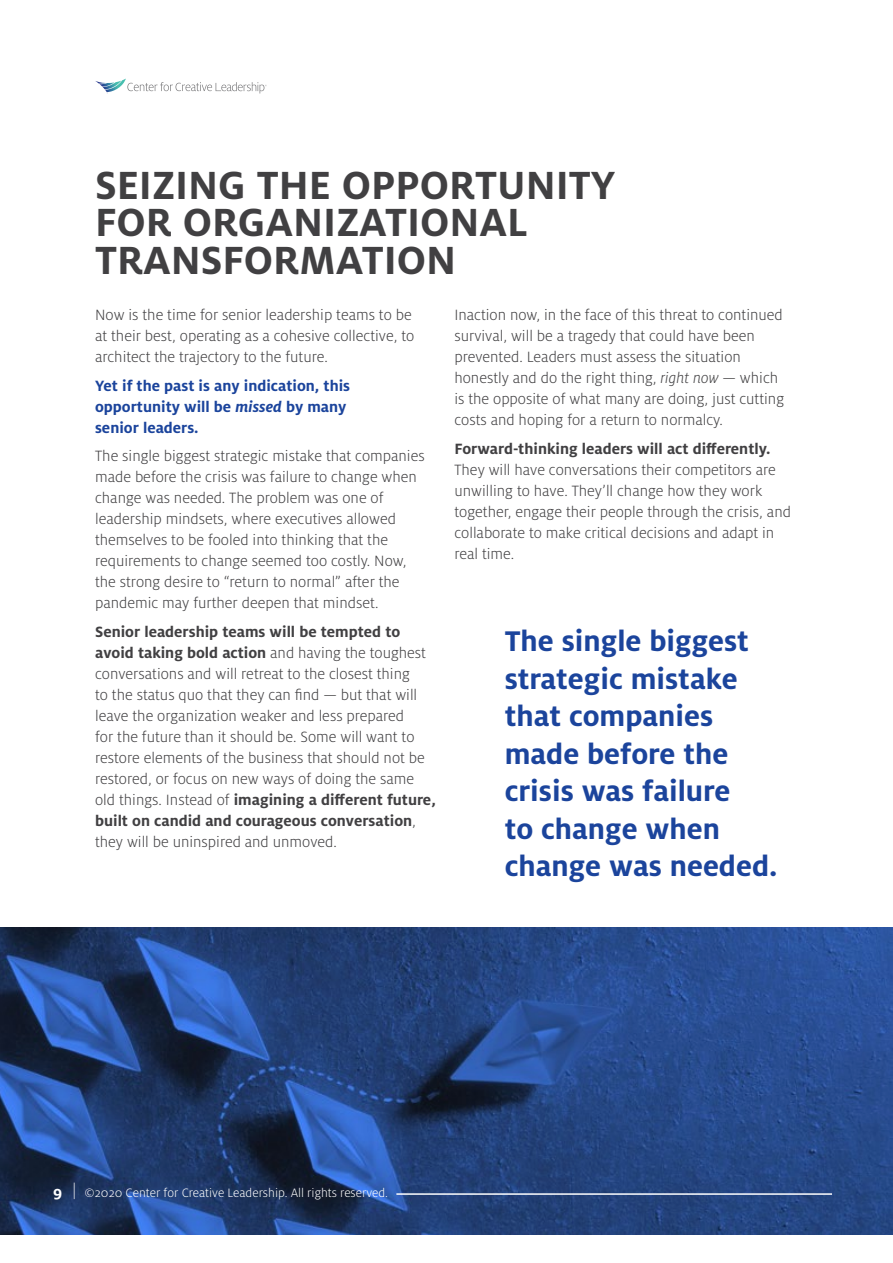
<style>
.page{position:relative;width:893px;height:1263px;background:#fff}
.page>*{position:absolute;margin:0;border:0;box-sizing:border-box;transform-origin:0 0}
.t1{font:700 43.5px/37.5px "Milo Pro";color:#414042}
.t2{font:700 31.5px/37.5px "Milo Pro";color:#1b449c}
.t3{font:300 16.5px/21px "Milo Pro";color:#414042}
.t4{font:700 16.5px/21px "Milo Pro";color:#1b449c}
.t5{font:700 16.5px "Milo Pro";color:#414042}
.t6{font:300 13.5px "Milo Pro";color:#fff}
.s1{font-style:italic}
.s2{font-weight:700}
.s3{font-weight:700;font-size:16.5px}
.s4{font-size:16.5px}
</style>
<div class="page">
<svg style="left:95px;top:79px;width:172px;height:15px"></svg>
<img style="left:0;top:927px;width:893px;height:308px">
<hr style="left:396px;top:1193px;width:436px;height:2px;background:#fff">
<h1 class="t1" style="left:95px;top:166px;width:522px">SEIZING THE OPPORTUNITY<br>FOR ORGANIZATIONAL<br>TRANSFORMATION</h1>
<p class="t3" style="left:95px;top:304px;width:321px">Now is the time for senior leadership teams to be at their best, operating as a cohesive collective, to architect the trajectory to the future.</p>
<p class="t4" style="left:95px;top:375px;width:257px">Yet if the past is any indication, this opportunity will be <span class="s1">missed</span> by many senior leaders.</p>
<p class="t3" style="left:95px;top:445px;width:331px">The single biggest strategic mistake that companies made before the crisis was failure to change when change was needed. The problem was one of leadership mindsets, where executives allowed themselves to be fooled into thinking that the requirements to change seemed too costly. Now, the strong desire to “return to normal” after the pandemic may further deepen that mindset.</p>
<p class="t3" style="left:95px;top:621px;width:342px"><span class="s2">Senior leadership teams will be tempted to avoid taking bold action</span> and having the toughest conversations and will retreat to the closest thing<br>to the status quo that they can find — but that will leave the organization weaker and less prepared<br>for the future than it should be. Some will want to restore elements of the business that should not be restored, or focus on new ways of doing the same old things. Instead of <span class="s2">imagining a different future, built on candid and courageous conversation</span>, they will be uninspired and unmoved.</p>
<p class="t3" style="left:454px;top:305px;width:331px">Inaction now, in the face of this threat to continued survival, will be a tragedy that could have been prevented. Leaders must assess the situation honestly and do the right thing, <span class="s1">right now</span> — which is the opposite of what many are doing, just cutting costs and hoping for a return to normalcy.</p>
<p class="t5" style="left:454px;top:439px;width:317px">Forward-thinking leaders will act differently.</p>
<p class="t3" style="left:454px;top:459px;width:338px">They will have conversations their competitors are unwilling to have. They’ll change how they work together, engage their people through the crisis, and collaborate to make critical decisions and adapt in real time.</p>
<h2 class="t2" style="left:505px;top:622px;width:274px">The single biggest strategic mistake that companies made before the crisis was failure<br>to change when change was needed.</h2>
<p class="t6" style="left:53px;top:1185px;width:337px"><span class="s3">9</span> <span class="s4">|</span> ©2020 Center for Creative Leadership. All rights reserved.</p>
</div>
